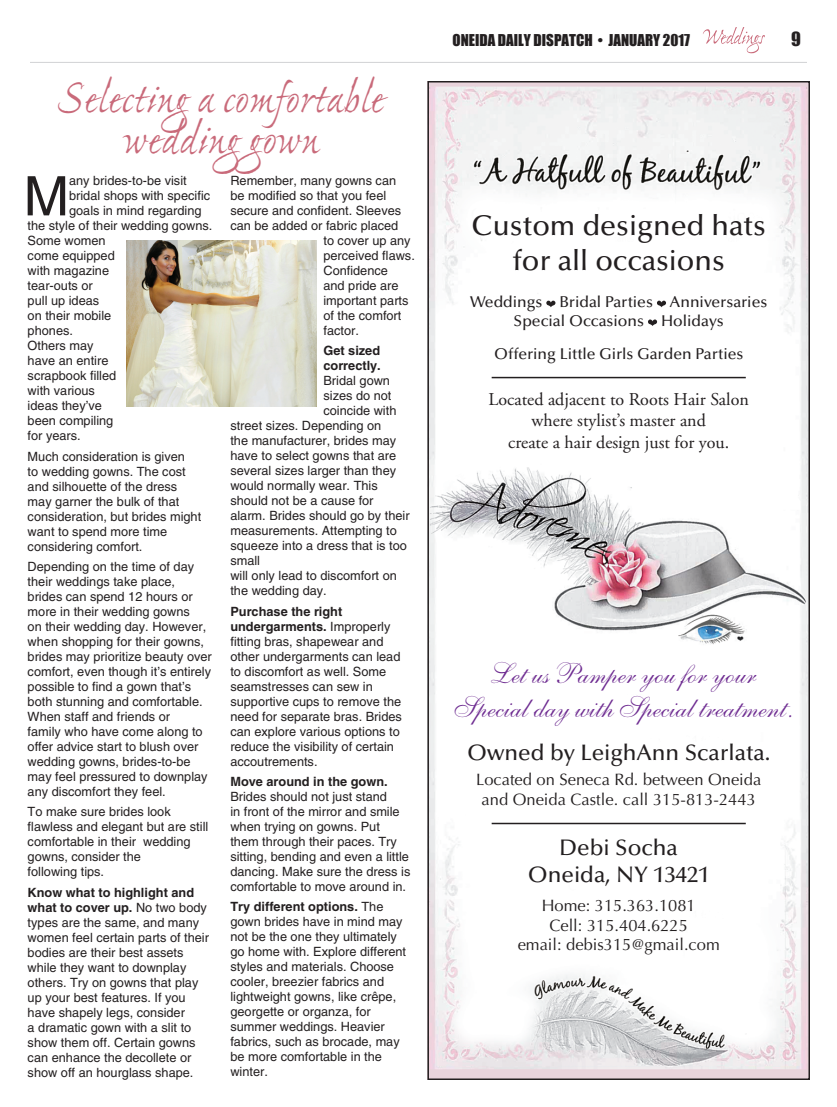
<style>
.page{position:relative;width:837px;height:1107px;background:#fff}
.page>*{position:absolute;margin:0;border:0;box-sizing:border-box;transform-origin:0 0}
.t1{font:54.6px "Helvetica";color:#231f20}
.t2{font:48px/40.5px "Ex Ponto MM 290";letter-spacing:-.015em;color:#c96a7a;text-align:center}
.t3{font:29.1px/34.8px "Shelley Allegro Script";color:#6e2c91;text-align:center}
.t4{font:500 28.8px/34.5px "Optima";color:#231f20;text-align:center}
.t5{font:500 22.5px/27px "Optima";color:#231f20;text-align:center}
.t6{font:18px/21.6px "Adobe Garamond";color:#231f20;text-align:center}
.t7{font:18px "Impact";color:#231f20}
.t8{font:16.5px/19.8px "Optima";color:#231f20;text-align:center}
.t9{font:500 15.75px/18.9px "Optima";color:#231f20;text-align:center}
.t10{font:15px "Impact";color:#231f20}
.t11{font:12.75px/15px "Helvetica";color:#231f20}
.t12{font:700 12.75px/15px "Helvetica";color:#231f20}
.s1{font-weight:700}
</style>
<div class="page">
<hr style="left:30px;top:62px;width:777px;height:1px;background:#d1d2d4">
<svg style="left:703px;top:27px;width:62px;height:26px"></svg>
<img style="left:126px;top:241px;width:191px;height:165px">
<img style="left:430px;top:84px;width:377px;height:993px">
<svg style="left:546px;top:301px;width:9px;height:6px"></svg>
<svg style="left:657px;top:301px;width:9px;height:6px"></svg>
<svg style="left:648px;top:320px;width:9px;height:6px"></svg>
<div style="left:427px;top:81px;width:383px;height:999px;border:2px solid #231f20"></div>
<hr style="left:492px;top:377px;width:254px;height:1px;background:#231f20">
<hr style="left:492px;top:823px;width:254px;height:1px;background:#231f20">
<h2 class="t2" style="left:58px;top:83px;width:328px">Selecting a comfortable wedding gown</h2>
<h1 class="t1" style="left:24px;top:165px;width:47px">M</h1>
<p class="t11" style="left:69px;top:173px;width:119px">any brides-to-be visit</p>
<p class="t11" style="left:69px;top:188px;width:143px">bridal shops with specific</p>
<p class="t11" style="left:69px;top:203px;width:134px">goals in mind regarding</p>
<p class="t11" style="left:28px;top:218px;width:186px">the style of their wedding gowns.</p>
<p class="t11" style="left:28px;top:233px;width:79px">Some women</p>
<p class="t11" style="left:28px;top:248px;width:89px">come equipped</p>
<p class="t11" style="left:28px;top:263px;width:83px">with magazine</p>
<p class="t11" style="left:28px;top:278px;width:67px">tear-outs or</p>
<p class="t11" style="left:28px;top:293px;width:73px">pull up ideas</p>
<p class="t11" style="left:28px;top:308px;width:85px">on their mobile</p>
<p class="t11" style="left:28px;top:323px;width:47px">phones.</p>
<p class="t11" style="left:28px;top:338px;width:67px">Others may</p>
<p class="t11" style="left:28px;top:353px;width:82px">have an entire</p>
<p class="t11" style="left:28px;top:368px;width:90px">scrapbook filled</p>
<p class="t11" style="left:28px;top:383px;width:69px">with various</p>
<p class="t11" style="left:28px;top:398px;width:76px">ideas they’ve</p>
<p class="t11" style="left:28px;top:413px;width:87px">been compiling</p>
<p class="t11" style="left:28px;top:428px;width:55px">for years.</p>
<p class="t11" style="left:28px;top:449px;width:175px">Much consideration is given<br>to wedding gowns. The cost and silhouette of the dress may garner the bulk of that consideration, but brides might want to spend more time considering comfort.</p>
<p class="t11" style="left:28px;top:559px;width:186px">Depending on the time of day their weddings take place, brides can spend 12 hours or more in their wedding gowns<br>on their wedding day. However, when shopping for their gowns, brides may prioritize beauty over comfort, even though it’s entirely possible to find a gown that’s both stunning and comfortable.<br>When staff and friends or<br>family who have come along to offer advice start to blush over wedding gowns, brides-to-be may feel pressured to downplay any discomfort they feel.</p>
<p class="t11" style="left:28px;top:804px;width:182px">To make sure brides look flawless and elegant but are still comfortable in their wedding gowns, consider the<br>following tips.</p>
<p class="t11" style="left:28px;top:885px;width:183px"><span class="s1">Know what to highlight and what to cover up.</span> No two body types are the same, and many women feel certain parts of their bodies are their best assets while they want to downplay others. Try on gowns that play up your best features. If you have shapely legs, consider<br>a dramatic gown with a slit to show them off. Certain gowns can enhance the decollete or show off an hourglass shape.</p>
<p class="t11" style="left:230px;top:173px;width:167px">Remember, many gowns can</p>
<p class="t11" style="left:230px;top:188px;width:157px">be modified so that you feel</p>
<p class="t11" style="left:230px;top:203px;width:172px">secure and confident. Sleeves</p>
<p class="t11" style="left:230px;top:218px;width:169px">can be added or fabric placed</p>
<p class="t11" style="left:323px;top:233px;width:89px">to cover up any</p>
<p class="t11" style="left:323px;top:248px;width:93px">perceived flaws.</p>
<p class="t11" style="left:323px;top:263px;width:66px">Confidence</p>
<p class="t11" style="left:323px;top:278px;width:77px">and pride are</p>
<p class="t11" style="left:323px;top:293px;width:87px">important parts</p>
<p class="t11" style="left:323px;top:308px;width:79px">of the comfort</p>
<p class="t11" style="left:323px;top:323px;width:37px">factor.</p>
<p class="t12" style="left:323px;top:343px;width:59px">Get sized correctly.</p>
<p class="t11" style="left:323px;top:373px;width:68px">Bridal gown</p>
<p class="t11" style="left:323px;top:388px;width:70px">sizes do not</p>
<p class="t11" style="left:323px;top:403px;width:74px">coincide with</p>
<p class="t11" style="left:230px;top:418px;width:152px">street sizes. Depending on</p>
<p class="t11" style="left:230px;top:433px;width:167px">the manufacturer, brides may</p>
<p class="t11" style="left:230px;top:448px;width:167px">have to select gowns that are</p>
<p class="t11" style="left:230px;top:463px;width:167px">several sizes larger than they</p>
<p class="t11" style="left:230px;top:478px;width:149px">would normally wear. This</p>
<p class="t11" style="left:230px;top:493px;width:145px">should not be a cause for</p>
<p class="t11" style="left:230px;top:508px;width:181px">alarm. Brides should go by their</p>
<p class="t11" style="left:230px;top:523px;width:168px">measurements. Attempting to</p>
<p class="t11" style="left:230px;top:538px;width:178px">squeeze into a dress that is too</p>
<p class="t11" style="left:230px;top:553px;width:31px">small</p>
<p class="t11" style="left:230px;top:568px;width:168px">will only lead to discomfort on</p>
<p class="t11" style="left:230px;top:583px;width:98px">the wedding day.</p>
<p class="t11" style="left:230px;top:604px;width:173px"><span class="s1">Purchase the right undergarments.</span> Improperly fitting bras, shapewear and other undergarments can lead to discomfort as well. Some seamstresses can sew in supportive cups to remove the need for separate bras. Brides can explore various options to reduce the visibility of certain accoutrements.</p>
<p class="t12" style="left:230px;top:774px;width:159px">Move around in the gown.</p>
<p class="t11" style="left:230px;top:789px;width:181px">Brides should not just stand<br>in front of the mirror and smile when trying on gowns. Put them through their paces. Try sitting, bending and even a little dancing. Make sure the dress is comfortable to move around in.</p>
<p class="t11" style="left:230px;top:899px;width:177px"><span class="s1">Try different options.</span> The gown brides have in mind may not be the one they ultimately go home with. Explore different styles and materials. Choose cooler, breezier fabrics and lightweight gowns, like crêpe, georgette or organza, for summer weddings. Heavier fabrics, such as brocade, may be more comfortable in the winter.</p>
<p class="t10" style="left:453px;top:31px;width:239px">ONEIDA DAILY DISPATCH • JANUARY 2017</p>
<h3 class="t7" style="left:791px;top:27px;width:11px">9</h3>
<h3 class="t4" style="left:472px;top:209px;width:296px">Custom designed hats for all occasions</h3>
<p class="t9" style="left:470px;top:293px;width:299px">Weddings Bridal Parties Anniversaries<br>Special Occasions Holidays</p>
<p class="t9" style="left:494px;top:344px;width:251px">Offering Little Girls Garden Parties</p>
<h3 class="t6" style="left:489px;top:389px;width:262px">Located adjacent to Roots Hair Salon where stylist’s master and<br>create a hair design just for you.</h3>
<h3 class="t3" style="left:449px;top:656px;width:340px">Let us Pamper you for your<br>Special day with Special treatment.</h3>
<h3 class="t5" style="left:467px;top:739px;width:305px">Owned by LeighAnn Scarlata.</h3>
<p class="t8" style="left:476px;top:770px;width:287px">Located on Seneca Rd. between Oneida and Oneida Castle. call 315-813-2443</p>
<h3 class="t5" style="left:528px;top:835px;width:183px">Debi Socha<br>Oneida, NY 13421</h3>
<p class="t8" style="left:518px;top:895px;width:204px">Home: 315.363.1081<br>Cell: 315.404.6225<br>email: debis315@gmail.com</p>
</div>
